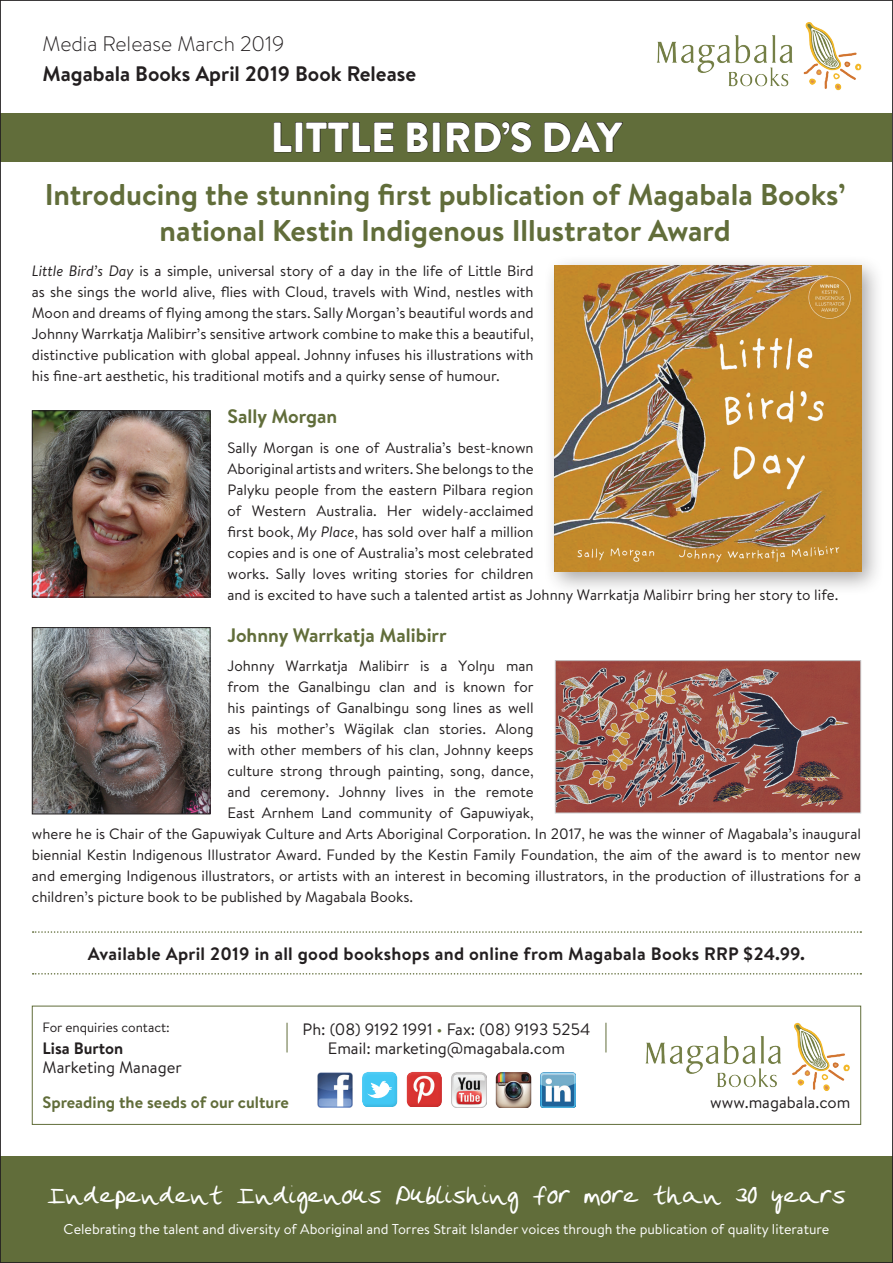
<style>
.page{position:relative;width:893px;height:1263px;background:#fff}
.page>*{position:absolute;margin:0;border:0;box-sizing:border-box;transform-origin:0 0}
.t1{font:900 42px "Brandon Grotesque";color:#fff}
.t2{font:33px "Ley Font";letter-spacing:.005em;color:#fff}
.t3{font:700 30px/36px "Brandon Text";color:#616d3a;text-align:center}
.t4{font:700 21px "Brandon Text";color:#231f20}
.t5{font:300 21px "Brandon Text";color:#231f20}
.t6{font:700 19.5px "Brandon Text";color:#616d3a}
.t7{font:700 18px "Brandon Text";letter-spacing:.015em;color:#231f20}
.t8{font:16.5px/19.5px "Brandon Text";color:#231f20;text-align:center}
.t9{font:700 16.5px "Brandon Text";color:#616d3a}
.t10{font:700 16.5px "Brandon Text";color:#231f20}
.t11{font:15px/21px "Brandon Text";color:#231f20;text-align:justify}
.t12{font:14.25px "Brandon Text";color:#fff}
.t13{font:13.5px "Brandon Text";color:#231f20}
.s1{font-style:italic}
.s2{color:#616d3a}
</style>
<div class="page">
<div style="left:0;top:1157px;width:893px;height:106px;background:#616d3a"></div>
<div style="left:1px;top:113px;width:891px;height:49px;background:#616d3a"></div>
<svg style="left:274px;top:122px;width:18px;height:30px"></svg>
<div style="left:296px;top:122px;width:6px;height:30px;border:1px solid #231f20"></div>
<svg style="left:306px;top:122px;width:88px;height:30px"></svg>
<svg style="left:407px;top:122px;width:21px;height:30px"></svg>
<div style="left:433px;top:122px;width:7px;height:30px;border:1px solid #231f20"></div>
<svg style="left:447px;top:122px;width:84px;height:31px"></svg>
<svg style="left:544px;top:122px;width:79px;height:30px"></svg>
<svg style="left:33px;top:931px;width:828px;height:2px"></svg>
<svg style="left:33px;top:973px;width:828px;height:1px"></svg>
<svg style="left:287px;top:1023px;width:1px;height:29px"></svg>
<svg style="left:606px;top:1023px;width:1px;height:29px"></svg>
<div style="left:32px;top:1006px;width:829px;height:119px;border:1px solid #616d3a"></div>
<div style="left:406px;top:1071px;width:36px;height:35px;background:#fff;opacity:.4"></div>
<div style="left:406px;top:1073px;width:36px;height:34px;background:#231f20;opacity:.4"></div>
<img style="left:451px;top:1072px;width:35px;height:35px">
<div style="left:362px;top:1071px;width:36px;height:35px;background:#fff;opacity:.4"></div>
<div style="left:362px;top:1073px;width:36px;height:34px;background:#231f20;opacity:.4"></div>
<img style="left:540px;top:1072px;width:36px;height:35px">
<img style="left:496px;top:1072px;width:35px;height:35px">
<img style="left:657px;top:22px;width:204px;height:68px">
<img style="left:645px;top:1023px;width:205px;height:68px">
<div style="left:544px;top:254px;width:341px;height:342px;background:#231f20;opacity:.4"></div>
<img style="left:555px;top:266px;width:306px;height:306px">
<img style="left:317px;top:1072px;width:36px;height:35px">
<img style="left:557px;top:662px;width:302px;height:149px">
<div style="left:555px;top:660px;width:306px;height:153px;border:1px solid #c7c8ca"></div>
<img style="left:34px;top:412px;width:174px;height:183px">
<div style="left:32px;top:410px;width:178px;height:187px;border:1px solid #231f20"></div>
<img style="left:34px;top:629px;width:174px;height:183px">
<div style="left:32px;top:627px;width:178px;height:187px;border:1px solid #231f20"></div>
<h3 class="t5" style="left:43px;top:30px;width:243px">Media Release March 2019</h3>
<h3 class="t4" style="left:43px;top:59px;width:375px">Magabala Books April 2019 Book Release</h3>
<h1 class="t1" style="left:271px;top:108px;width:353px">LITTLE BIRD’S DAY</h1>
<h3 class="t3" style="left:45px;top:176px;width:802px">Introducing the stunning first publication of Magabala Books’ national Kestin Indigenous Illustrator Award</h3>
<p class="t11" style="left:32px;top:260px;width:503px"><span class="s1">Little Bird’s Day</span> is a simple, universal story of a day in the life of Little Bird as she sings the world alive, flies with Cloud, travels with Wind, nestles with Moon and dreams of flying among the stars. Sally Morgan’s beautiful words and Johnny Warrkatja Malibirr’s sensitive artwork combine to make this a beautiful, distinctive publication with global appeal. Johnny infuses his illustrations with his fine-art aesthetic, his traditional motifs and a quirky sense of humour.</p>
<h3 class="t6" style="left:227px;top:403px;width:111px">Sally Morgan</h3>
<p class="t11" style="left:227px;top:437px;width:612px;text-align:left">Sally Morgan is one of Australia’s best-known<br>Aboriginal artists and writers. She belongs to the<br>Palyku people from the eastern Pilbara region<br>of Western Australia. Her widely-acclaimed<br>first book, <span class="s1">My Place</span>, has sold over half a million<br>copies and is one of Australia’s most celebrated<br>works. Sally loves writing stories for children<br>and is excited to have such a talented artist as Johnny Warrkatja Malibirr bring her story to life.</p>
<h3 class="t6" style="left:227px;top:621px;width:221px">Johnny Warrkatja Malibirr</h3>
<p class="t11" style="left:227px;top:655px;width:308px">Johnny Warrkatja Malibirr is a Yolŋu man</p>
<p class="t11" style="left:227px;top:676px;width:308px">from the Ganalbingu clan and is known for</p>
<p class="t11" style="left:227px;top:697px;width:308px">his paintings of Ganalbingu song lines as well</p>
<p class="t11" style="left:227px;top:718px;width:308px">as his mother’s Wägilak clan stories. Along</p>
<p class="t11" style="left:227px;top:739px;width:308px">with other members of his clan, Johnny keeps</p>
<p class="t11" style="left:227px;top:760px;width:308px">culture strong through painting, song, dance,</p>
<p class="t11" style="left:227px;top:781px;width:308px">and ceremony. Johnny lives in the remote</p>
<p class="t11" style="left:227px;top:802px;width:308px">East Arnhem Land community of Gapuwiyak,</p>
<p class="t11" style="left:32px;top:823px;width:831px">where he is Chair of the Gapuwiyak Culture and Arts Aboriginal Corporation. In 2017, he was the winner of Magabala’s inaugural</p>
<p class="t11" style="left:32px;top:844px;width:831px">biennial Kestin Indigenous Illustrator Award. Funded by the Kestin Family Foundation, the aim of the award is to mentor new</p>
<p class="t11" style="left:32px;top:865px;width:831px">and emerging Indigenous illustrators, or artists with an interest in becoming illustrators, in the production of illustrations for a</p>
<p class="t11" style="left:32px;top:886px;width:383px">children’s picture book to be published by Magabala Books.</p>
<p class="t7" style="left:88px;top:941px;width:719px">Available April 2019 in all good bookshops and online from Magabala Books RRP $24.99.</p>
<p class="t13" style="left:43px;top:1018px;width:129px">For enquiries contact:</p>
<p class="t10" style="left:43px;top:1036px;width:82px">Lisa Burton</p>
<p class="t8" style="left:43px;top:1057px;width:141px">Marketing Manager</p>
<p class="t9" style="left:43px;top:1090px;width:248px">Spreading the seeds of our culture</p>
<p class="t8" style="left:303px;top:1019px;width:289px">Ph: (08) 9192 1991 <span class="s2">•</span> Fax: (08) 9193 5254<br>Email: marketing@magabala.com</p>
<p class="t8" style="left:710px;top:1092px;width:142px">www.magabala.com</p>
<h2 class="t2" style="left:47px;top:1181px;width:800px">Independent Indigenous Publishing for more than 30 years</h2>
<p class="t12" style="left:64px;top:1219px;width:767px">Celebrating the talent and diversity of Aboriginal and Torres Strait Islander voices through the publication of quality literature</p>
</div>
